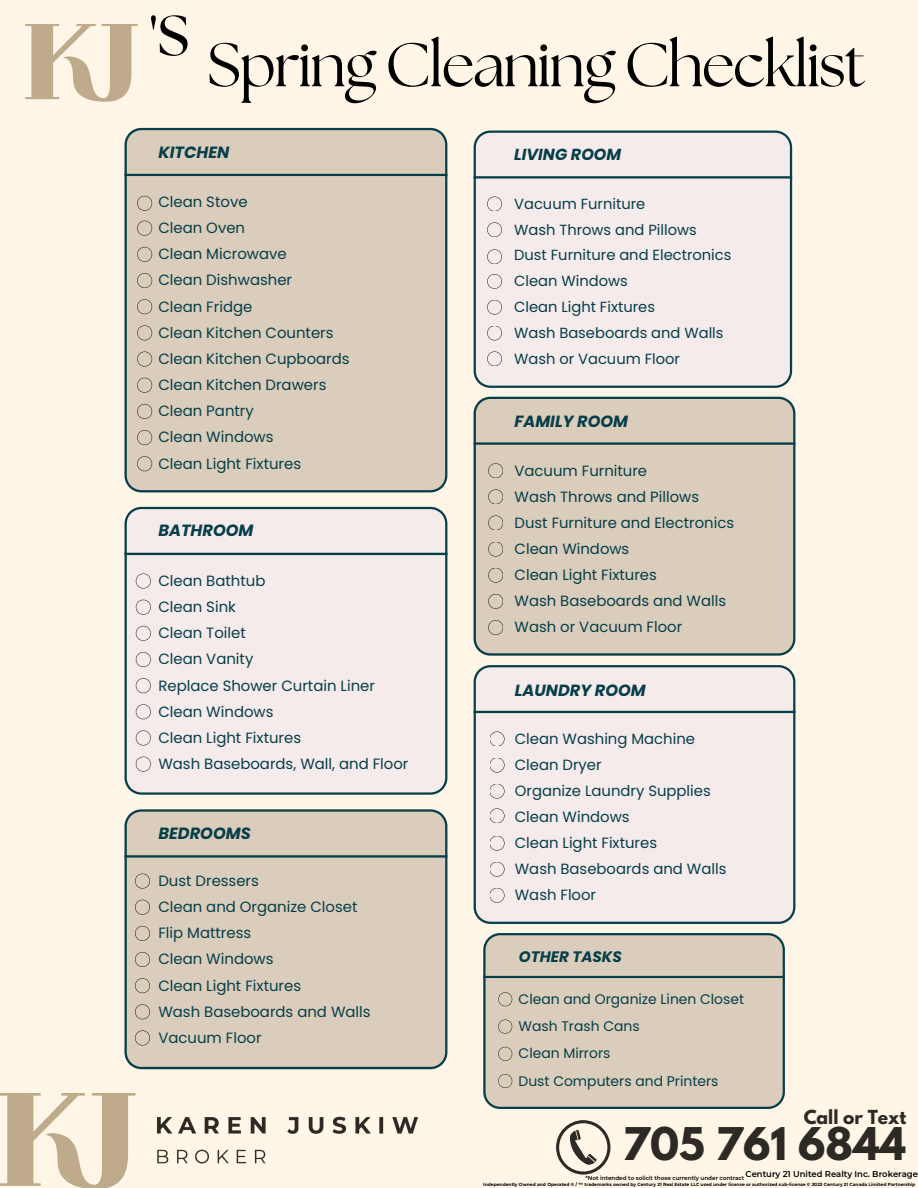
<style>
.page{position:relative;width:918px;height:1188px;background:#fff6e7}
.page>*{position:absolute;margin:0;border:0;box-sizing:border-box;transform-origin:0 0}
.t1{font:61.5px "The Seasons";letter-spacing:-.03em;color:#000}
.t2{font:700 56.7px "The Seasons";color:#000}
.t3{font:700 39.9px "League Spartan";color:#2d2925}
.t4{font:700 17.1px "League Spartan";color:#2d2925}
.t5{font:italic 700 16.2px "Poppins";color:#063e49}
.t6{font:italic 700 16.05px "Poppins";color:#063e49}
.t7{font:italic 700 15.15px "Poppins";color:#063e49}
.t8{font:14.85px/26.1px "Poppins";color:#063e49}
.t9{font:14.7px/25.8px "Poppins";color:#063e49}
.t10{font:13.95px/27.3px "Poppins";color:#063e49}
.t11{font:600 8.4px "Montserrat";color:#000}
.t12{font:600 5.7px "Montserrat";color:#000}
.t13{font:700 4.5px "Montserrat";color:#000}
</style>
<div class="page">
<div style="left:125px;top:507px;width:322px;height:288px;background:#f6ebeb"></div>
<hr style="left:125px;top:553px;width:322px;height:2px;background:#063e49">
<svg style="left:136px;top:574px;width:15px;height:15px"></svg>
<svg style="left:136px;top:600px;width:15px;height:15px"></svg>
<svg style="left:136px;top:626px;width:15px;height:15px"></svg>
<svg style="left:136px;top:652px;width:15px;height:15px"></svg>
<svg style="left:136px;top:678px;width:15px;height:15px"></svg>
<svg style="left:136px;top:704px;width:15px;height:15px"></svg>
<svg style="left:136px;top:730px;width:15px;height:15px"></svg>
<svg style="left:136px;top:757px;width:15px;height:15px"></svg>
<div style="left:474px;top:665px;width:321px;height:259px;background:#f6ebeb"></div>
<hr style="left:474px;top:711px;width:321px;height:2px;background:#063e49">
<svg style="left:490px;top:732px;width:15px;height:14px"></svg>
<svg style="left:490px;top:758px;width:15px;height:15px"></svg>
<svg style="left:490px;top:784px;width:15px;height:15px"></svg>
<svg style="left:490px;top:808px;width:15px;height:15px"></svg>
<svg style="left:490px;top:836px;width:15px;height:15px"></svg>
<svg style="left:490px;top:862px;width:15px;height:15px"></svg>
<svg style="left:490px;top:888px;width:15px;height:15px"></svg>
<svg style="left:483px;top:933px;width:302px;height:176px;background:#d2c7b6"></svg>
<hr style="left:483px;top:976px;width:302px;height:2px;background:#063e49">
<svg style="left:498px;top:992px;width:14px;height:14px"></svg>
<svg style="left:498px;top:1020px;width:14px;height:14px"></svg>
<svg style="left:498px;top:1047px;width:14px;height:14px"></svg>
<svg style="left:498px;top:1074px;width:14px;height:14px"></svg>
<div style="left:474px;top:397px;width:321px;height:259px;background:#dbcdbb"></div>
<hr style="left:474px;top:442px;width:321px;height:3px;background:#063e49">
<svg style="left:488px;top:463px;width:15px;height:15px"></svg>
<svg style="left:488px;top:489px;width:15px;height:15px"></svg>
<svg style="left:488px;top:516px;width:15px;height:14px"></svg>
<svg style="left:488px;top:542px;width:15px;height:15px"></svg>
<svg style="left:488px;top:568px;width:15px;height:15px"></svg>
<svg style="left:488px;top:594px;width:15px;height:15px"></svg>
<svg style="left:488px;top:620px;width:15px;height:15px"></svg>
<div style="left:474px;top:131px;width:318px;height:257px;background:#f6ebeb"></div>
<hr style="left:474px;top:176px;width:318px;height:3px;background:#063e49">
<svg style="left:487px;top:197px;width:15px;height:14px"></svg>
<svg style="left:487px;top:222px;width:15px;height:15px"></svg>
<svg style="left:487px;top:249px;width:15px;height:15px"></svg>
<svg style="left:487px;top:274px;width:15px;height:15px"></svg>
<svg style="left:487px;top:300px;width:15px;height:15px"></svg>
<svg style="left:487px;top:326px;width:15px;height:14px"></svg>
<svg style="left:487px;top:351px;width:15px;height:15px"></svg>
<div style="left:125px;top:809px;width:322px;height:260px;background:#dbcdbb"></div>
<hr style="left:125px;top:855px;width:322px;height:3px;background:#063e49">
<svg style="left:135px;top:874px;width:15px;height:15px"></svg>
<svg style="left:135px;top:900px;width:15px;height:15px"></svg>
<svg style="left:135px;top:926px;width:15px;height:15px"></svg>
<svg style="left:135px;top:952px;width:15px;height:15px"></svg>
<svg style="left:135px;top:978px;width:15px;height:15px"></svg>
<svg style="left:135px;top:1004px;width:15px;height:15px"></svg>
<svg style="left:135px;top:1030px;width:15px;height:15px"></svg>
<div style="left:125px;top:128px;width:322px;height:364px;background:#dbcdbb"></div>
<hr style="left:125px;top:174px;width:322px;height:2px;background:#063e49">
<svg style="left:137px;top:196px;width:15px;height:15px"></svg>
<svg style="left:137px;top:221px;width:15px;height:15px"></svg>
<svg style="left:137px;top:247px;width:15px;height:15px"></svg>
<svg style="left:137px;top:273px;width:15px;height:15px"></svg>
<svg style="left:137px;top:299px;width:15px;height:15px"></svg>
<svg style="left:137px;top:325px;width:15px;height:15px"></svg>
<svg style="left:137px;top:352px;width:15px;height:15px"></svg>
<svg style="left:137px;top:378px;width:15px;height:15px"></svg>
<svg style="left:137px;top:404px;width:15px;height:15px"></svg>
<svg style="left:137px;top:430px;width:15px;height:15px"></svg>
<svg style="left:137px;top:456px;width:15px;height:15px"></svg>
<svg style="left:556px;top:1120px;width:54px;height:55px"></svg>
<div style="left:559px;top:1123px;width:48px;height:48px;background:#fff6e7;border-radius:50%"></div>
<svg style="left:570px;top:1130px;width:27px;height:35px"></svg>
<img style="left:0;top:1094px;width:417px;height:94px">
<img style="left:25px;top:24px;width:113px;height:78px">
<h2 class="t2" style="left:149px;top:10px;width:42px">'S</h2>
<h1 class="t1" style="left:207px;top:37px;width:660px">Spring Cleaning Checklist</h1>
<p class="t5" style="left:158px;top:141px;width:72px">KITCHEN</p>
<p class="t8" style="left:158px;top:189px;width:193px">Clean Stove<br>Clean Oven<br>Clean Microwave<br>Clean Dishwasher<br>Clean Fridge<br>Clean Kitchen Counters<br>Clean Kitchen Cupboards<br>Clean Kitchen Drawers<br>Clean Pantry<br>Clean Windows<br>Clean Light Fixtures</p>
<p class="t5" style="left:158px;top:519px;width:97px">BATHROOM</p>
<p class="t8" style="left:158px;top:568px;width:252px">Clean Bathtub<br>Clean Sink<br>Clean Toilet<br>Clean Vanity<br>Replace Shower Curtain Liner<br>Clean Windows<br>Clean Light Fixtures<br>Wash Baseboards, Wall, and Floor</p>
<p class="t5" style="left:158px;top:822px;width:94px">BEDROOMS</p>
<p class="t8" style="left:158px;top:868px;width:214px">Dust Dressers<br>Clean and Organize Closet<br>Flip Mattress<br>Clean Windows<br>Clean Light Fixtures<br>Wash Baseboards and Walls<br>Vacuum Floor</p>
<p class="t6" style="left:514px;top:143px;width:109px">LIVING ROOM</p>
<p class="t9" style="left:514px;top:191px;width:219px">Vacuum Furniture<br>Wash Throws and Pillows<br>Dust Furniture and Electronics<br>Clean Windows<br>Clean Light Fixtures<br>Wash Baseboards and Walls<br>Wash or Vacuum Floor</p>
<p class="t5" style="left:515px;top:410px;width:115px">FAMILY ROOM</p>
<p class="t8" style="left:515px;top:457px;width:221px">Vacuum Furniture<br>Wash Throws and Pillows<br>Dust Furniture and Electronics<br>Clean Windows<br>Clean Light Fixtures<br>Wash Baseboards and Walls<br>Wash or Vacuum Floor</p>
<p class="t5" style="left:515px;top:679px;width:132px">LAUNDRY ROOM</p>
<p class="t8" style="left:515px;top:726px;width:213px">Clean Washing Machine<br>Clean Dryer<br>Organize Laundry Supplies<br>Clean Windows<br>Clean Light Fixtures<br>Wash Baseboards and Walls<br>Wash Floor</p>
<p class="t7" style="left:519px;top:946px;width:105px">OTHER TASKS</p>
<p class="t10" style="left:519px;top:985px;width:227px">Clean and Organize Linen Closet<br>Wash Trash Cans<br>Clean Mirrors<br>Dust Computers and Printers</p>
<p class="t4" style="left:804px;top:1108px;width:104px">Call or Text</p>
<h3 class="t3" style="left:623px;top:1124px;width:285px">705 761 6844</h3>
<p class="t13" style="left:483px;top:1182px;width:434px">Independently Owned and Operated ® / ™ trademarks owned by Century 21 Real Estate LLC used under license or authorized sub-license © 2023 Century 21 Canada Limited Partnership</p>
<p class="t11" style="left:746px;top:1168px;width:174px">Century 21 United Realty Inc. Brokerage</p>
<p class="t12" style="left:586px;top:1174px;width:160px">*Not intended to solicit those currently under contract</p>
</div>
